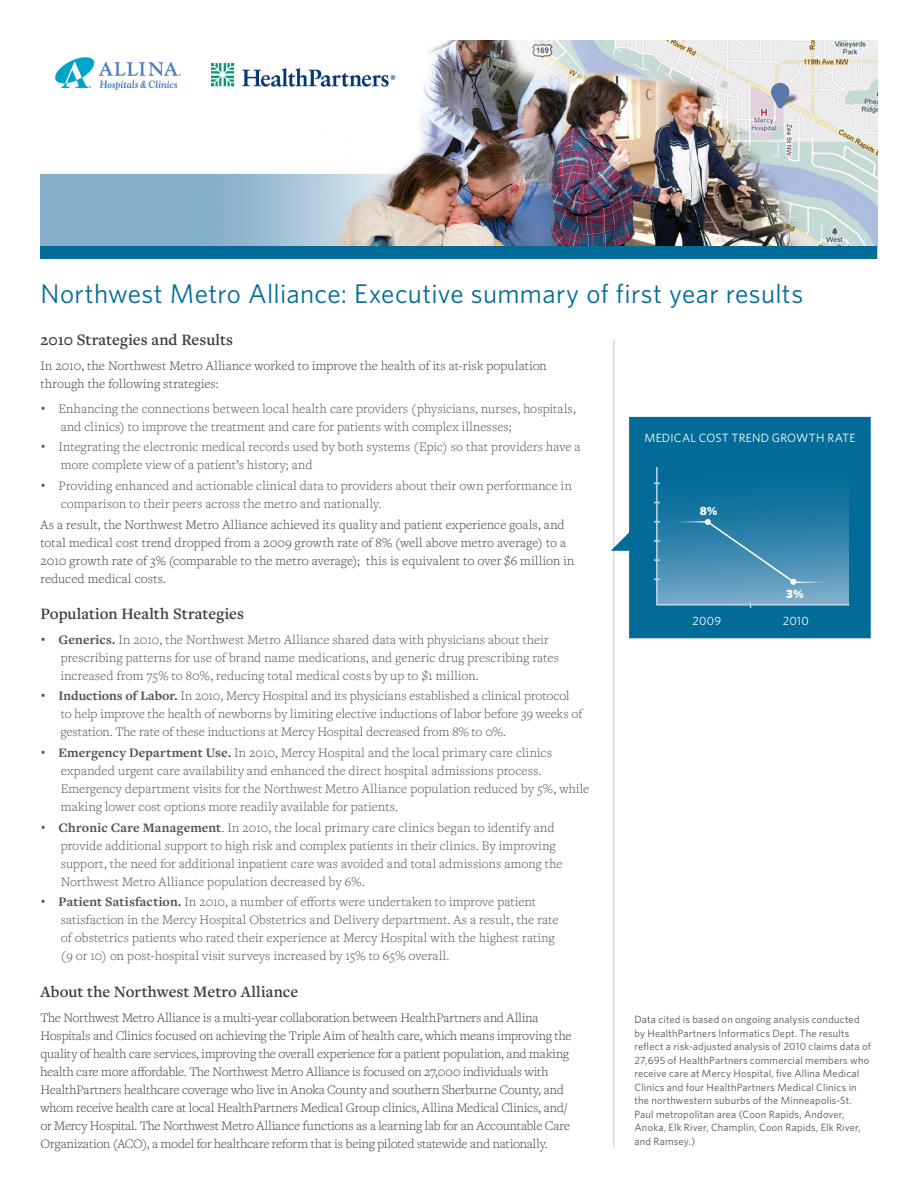
<style>
.page{position:relative;width:918px;height:1188px;background:#fff}
.page>*{position:absolute;margin:0;border:0;box-sizing:border-box;transform-origin:0 0}
.DG-Subhead_1{font:27px "Whitney HTF";letter-spacing:.01em;color:#036b98}
.DG-Subhead_2{font:600 16.5px "Freight Text Pro";color:#3e3e3f}
.DG-Body_bullets{font:300 13.5px/18px "Freight Text Pro";letter-spacing:.01em;color:#535249}
.DG-Body{font:300 13.5px/18px "Freight Text Pro";color:#3e3e3f}
.t1{font:12px "Whitney HTF";letter-spacing:.015em;color:#fff}
.t2{font:900 12px "Whitney HTF";color:#fff}
.DG-Body_bullets-2{font:10.5px/13.5px "Whitney HTF";letter-spacing:.015em;color:#535249}
.s1{font-family:"Whitney HTF"}
.s2{font-weight:700}
</style>
<div class="page">
<img style="left:40px;top:40px;width:838px;height:206px">
<hr style="left:614px;top:340px;width:1px;height:808px;background:#c5c5c7">
<div style="left:40px;top:246px;width:838px;height:13px;background:#036b98"></div>
<svg style="left:611px;top:417px;width:260px;height:221px;background:#2780a6"></svg>
<svg style="left:654px;top:466px;width:197px;height:142px;background:#3586ac"></svg>
<p class="DG-Subhead_1" style="left:40px;top:277px;width:764px">Northwest Metro Alliance: Executive summary of first year results</p>
<p class="DG-Subhead_2" style="left:40px;top:329px;width:194px">2010 Strategies and Results</p>
<p class="DG-Body" style="left:40px;top:356px;width:508px">In 2010, the Northwest Metro Alliance worked to improve the health of its at-risk population through the following strategies:</p>
<p class="DG-Body_bullets" style="left:61px;top:399px;width:517px;text-indent:-20px"><span class="s1">•</span> Enhancing the connections between local health care providers (physicians, nurses, hospitals, and clinics) to improve the treatment and care for patients with complex illnesses;</p>
<p class="DG-Body_bullets" style="left:61px;top:437px;width:521px;text-indent:-20px"><span class="s1">•</span> Integrating the electronic medical records used by both systems (Epic) so that providers have a more complete view of a patient’s history; and</p>
<p class="DG-Body_bullets" style="left:61px;top:476px;width:513px;text-indent:-20px"><span class="s1">•</span> Providing enhanced and actionable clinical data to providers about their own performance in comparison to their peers across the metro and nationally.</p>
<p class="DG-Body" style="left:40px;top:515px;width:535px">As a result, the Northwest Metro Alliance achieved its quality and patient experience goals, and total medical cost trend dropped from a 2009 growth rate of 8% (well above metro average) to a 2010 growth rate of 3% (comparable to the metro average); this is equivalent to over $6 million in reduced medical costs.</p>
<p class="DG-Subhead_2" style="left:40px;top:603px;width:205px">Population Health Strategies</p>
<p class="DG-Body_bullets" style="left:61px;top:630px;width:500px;text-indent:-20px"><span class="s1">•</span> <span class="s2">Generics.</span> In 2010, the Northwest Metro Alliance shared data with physicians about their prescribing patterns for use of brand name medications, and generic drug prescribing rates increased from 75% to 80%, reducing total medical costs by up to $1 million.</p>
<p class="DG-Body_bullets" style="left:61px;top:687px;width:523px;text-indent:-20px"><span class="s1">•</span> <span class="s2">Inductions of Labor.</span> In 2010, Mercy Hospital and its physicians established a clinical protocol to help improve the health of newborns by limiting elective inductions of labor before 39 weeks of gestation. The rate of these inductions at Mercy Hospital decreased from 8% to 0%.</p>
<p class="DG-Body_bullets" style="left:61px;top:743px;width:530px;text-indent:-20px"><span class="s1">•</span> <span class="s2">Emergency Department Use.</span> In 2010, Mercy Hospital and the local primary care clinics expanded urgent care availability and enhanced the direct hospital admissions process.<br>Emergency department visits for the Northwest Metro Alliance population reduced by 5%, while making lower cost options more readily available for patients.</p>
<p class="DG-Body_bullets" style="left:61px;top:818px;width:503px;text-indent:-20px"><span class="s1">•</span> <span class="s2">Chronic Care Management</span>. In 2010, the local primary care clinics began to identify and provide additional support to high risk and complex patients in their clinics. By improving support, the need for additional inpatient care was avoided and total admissions among the Northwest Metro Alliance population decreased by 6%.</p>
<p class="DG-Body_bullets" style="left:61px;top:893px;width:499px;text-indent:-20px"><span class="s1">•</span> <span class="s2">Patient Satisfaction.</span> In 2010, a number of efforts were undertaken to improve patient satisfaction in the Mercy Hospital Obstetrics and Delivery department. As a result, the rate of obstetrics patients who rated their experience at Mercy Hospital with the highest rating (9 or 10) on post-hospital visit surveys increased by 15% to 65% overall.</p>
<p class="DG-Subhead_2" style="left:40px;top:980px;width:259px">About the Northwest Metro Alliance</p>
<p class="DG-Body" style="left:40px;top:1008px;width:533px">The Northwest Metro Alliance is a multi-year collaboration between HealthPartners and Allina Hospitals and Clinics focused on achieving the Triple Aim of health care, which means improving the quality of health care services, improving the overall experience for a patient population, and making health care more affordable. The Northwest Metro Alliance is focused on 27,000 individuals with HealthPartners healthcare coverage who live in Anoka County and southern Sherburne County, and whom receive health care at local HealthPartners Medical Group clinics, Allina Medical Clinics, and/ or Mercy Hospital. The Northwest Metro Alliance functions as a learning lab for an Accountable Care Organization (ACO), a model for healthcare reform that is being piloted statewide and nationally.</p>
<p class="t1" style="left:645px;top:430px;width:212px">MEDICAL COST TREND GROWTH RATE</p>
<p class="t2" style="left:700px;top:504px;width:19px">8%</p>
<p class="t2" style="left:786px;top:587px;width:19px">3%</p>
<p class="t1" style="left:692px;top:613px;width:30px">2009</p>
<p class="t1" style="left:783px;top:613px;width:27px">2010</p>
<p class="DG-Body_bullets-2" style="left:634px;top:1013px;width:238px">Data cited is based on ongoing analysis conducted by HealthPartners Informatics Dept. The results reflect a risk-adjusted analysis of 2010 claims data of 27,695 of HealthPartners commercial members who receive care at Mercy Hospital, five Allina Medical Clinics and four HealthPartners Medical Clinics in the northwestern suburbs of the Minneapolis-St.<br>Paul metropolitan area (Coon Rapids, Andover, Anoka, Elk River, Champlin, Coon Rapids, Elk River, and Ramsey.)</p>
</div>
